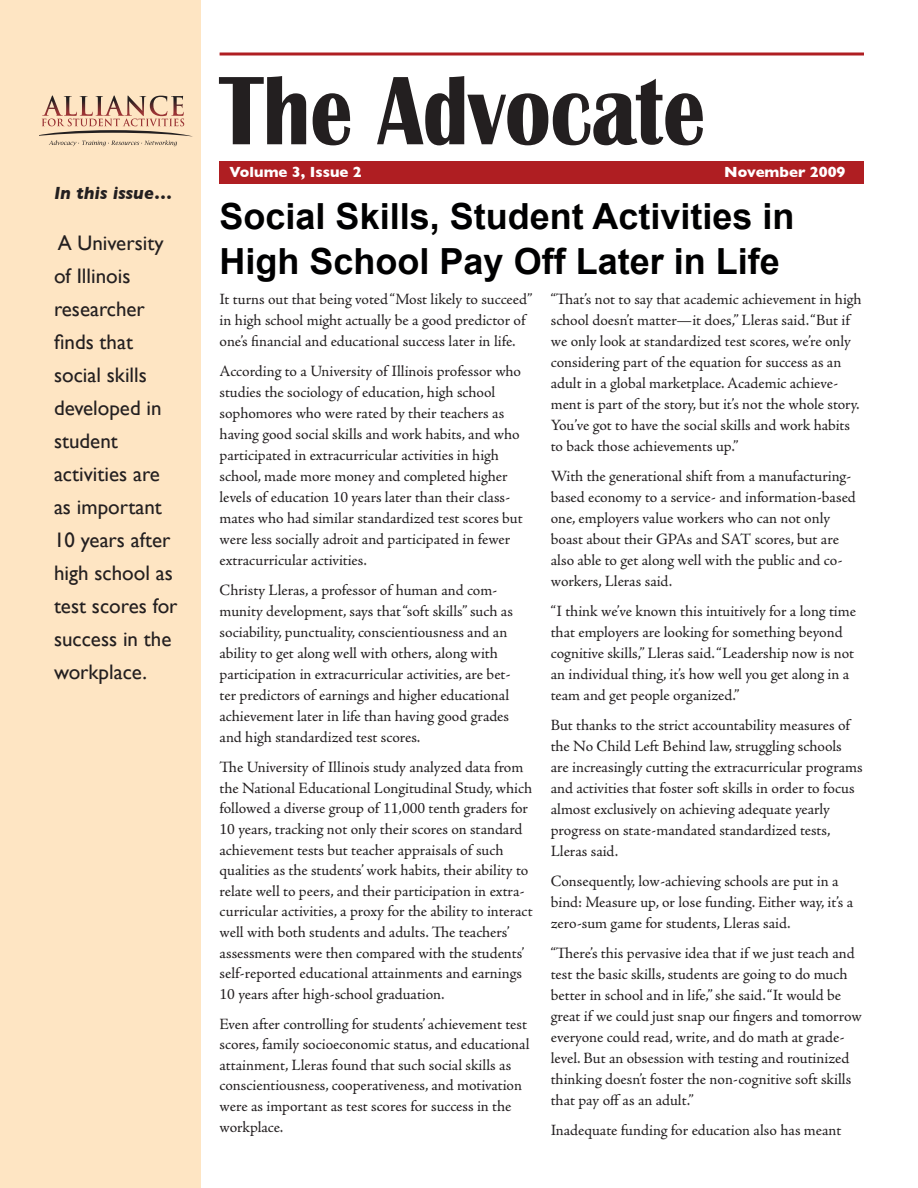
<style>
.page{position:relative;width:918px;height:1188px;background:#fff}
.page>*{position:absolute;margin:0;border:0;box-sizing:border-box;transform-origin:0 0}
.t1{font:700 100.8px "Britannic";color:#231f20;scale:.83 1}
.Headline{font:700 36px "Arial";color:#000001}
.Pull_quote{font:21px/33px "Gill Sans";color:#231f20}
.Pull_quote-2{font:italic 700 18px "Gill Sans";color:#231f20}
.Body_text{font:15.75px/21px "Adobe Jenson Pro";letter-spacing:-.005em;color:#231f20}
.t2{font:700 15px "Gill Sans";color:#fff}
</style>
<div class="page">
<div style="left:0;top:0;width:200px;height:1188px;background:#fee5c3"></div>
<svg style="left:40px;top:95px;width:153px;height:51px"></svg>
<div style="left:220px;top:161px;width:644px;height:23px;background:#af1e22"></div>
<svg style="left:220px;top:52px;width:644px;height:4px;background:#c25659"></svg>
<p class="Pull_quote-2" style="left:54px;top:183px;width:120px">In this issue…</p>
<p class="Pull_quote" style="left:54px;top:227px;width:111px">A University of Illinois</p>
<p class="Pull_quote" style="left:54px;top:293px;width:109px">researcher finds that social skills developed in student</p>
<p class="Pull_quote" style="left:54px;top:458px;width:125px">activities are as important<br>10 years after high school as test scores for success in the workplace.</p>
<p class="t1" style="left:220px;top:54px;width:586px">The Advocate</p>
<p class="t2" style="left:230px;top:163px;width:134px">Volume 3, Issue 2</p>
<p class="t2" style="left:724px;top:163px;width:123px">November 2009</p>
<p class="Headline" style="left:220px;top:192px;width:576px">Social Skills, Student Activities in</p>
<p class="Headline" style="left:220px;top:237px;width:562px">High School Pay Off Later in Life</p>
<p class="Body_text" style="left:220px;top:289px;width:314px">It turns out that being voted “Most likely to succeed” in high school might actually be a good predictor of one’s financial and educational success later in life.</p>
<p class="Body_text" style="left:220px;top:361px;width:305px">According to a University of Illinois professor who studies the sociology of education, high school sophomores who were rated by their teachers as having good social skills and work habits, and who participated in extracurricular activities in high school, made more money and completed higher levels of education 10 years later than their class&shy;mates who had similar standardized test scores but were less socially adroit and participated in fewer extracurricular activities.</p>
<p class="Body_text" style="left:220px;top:580px;width:295px">Christy Lleras, a professor of human and com&shy;munity development, says that “soft skills” such as sociability, punctuality, conscientiousness and an ability to get along well with others, along with participation in extracurricular activities, are bet&shy;ter predictors of earnings and higher educational achievement later in life than having good grades and high standardized test scores.</p>
<p class="Body_text" style="left:220px;top:757px;width:315px">The University of Illinois study analyzed data from the National Educational Longitudinal Study, which followed a diverse group of 11,000 tenth graders for 10 years, tracking not only their scores on standard achievement tests but teacher appraisals of such qualities as the students’ work habits, their ability to relate well to peers, and their participation in extra&shy;curricular activities, a proxy for the ability to interact well with both students and adults. The teachers’ assessments were then compared with the students’ self-reported educational attainments and earnings 10 years after high-school graduation.</p>
<p class="Body_text" style="left:220px;top:1014px;width:311px">Even after controlling for students’ achievement test scores, family socioeconomic status, and educational attainment, Lleras found that such social skills as conscientiousness, cooperativeness, and motivation were as important as test scores for success in the workplace.</p>
<p class="Body_text" style="left:551px;top:289px;width:312px">“That’s not to say that academic achievement in high school doesn’t matter—it does,” Lleras said. “But if we only look at standardized test scores, we’re only considering part of the equation for success as an adult in a global marketplace. Academic achieve&shy;ment is part of the story, but it’s not the whole story.<br>You’ve got to have the social skills and work habits to back those achievements up.”</p>
<p class="Body_text" style="left:551px;top:466px;width:307px">With the generational shift from a manufacturing&shy;based economy to a service- and information-based one, employers value workers who can not only boast about their GPAs and SAT scores, but are also able to get along well with the public and co&shy;workers, Lleras said.</p>
<p class="Body_text" style="left:551px;top:601px;width:307px">“I think we’ve known this intuitively for a long time that employers are looking for something beyond cognitive skills,” Lleras said. “Leadership now is not an individual thing, it’s how well you get along in a team and get people organized.”</p>
<p class="Body_text" style="left:551px;top:715px;width:313px">But thanks to the strict accountability measures of the No Child Left Behind law, struggling schools are increasingly cutting the extracurricular programs and activities that foster soft skills in order to focus almost exclusively on achieving adequate yearly progress on state-mandated standardized tests, Lleras said.</p>
<p class="Body_text" style="left:551px;top:871px;width:304px">Consequently, low-achieving schools are put in a bind: Measure up, or lose funding. Either way, it’s a zero-sum game for students, Lleras said.</p>
<p class="Body_text" style="left:551px;top:943px;width:312px">“There’s this pervasive idea that if we just teach and test the basic skills, students are going to do much better in school and in life,” she said. “It would be great if we could just snap our fingers and tomorrow everyone could read, write, and do math at grade&shy;level. But an obsession with testing and routinized thinking doesn’t foster the non-cognitive soft skills that pay off as an adult.”</p>
<p class="Body_text" style="left:551px;top:1120px;width:292px">Inadequate funding for education also has meant</p>
</div>
